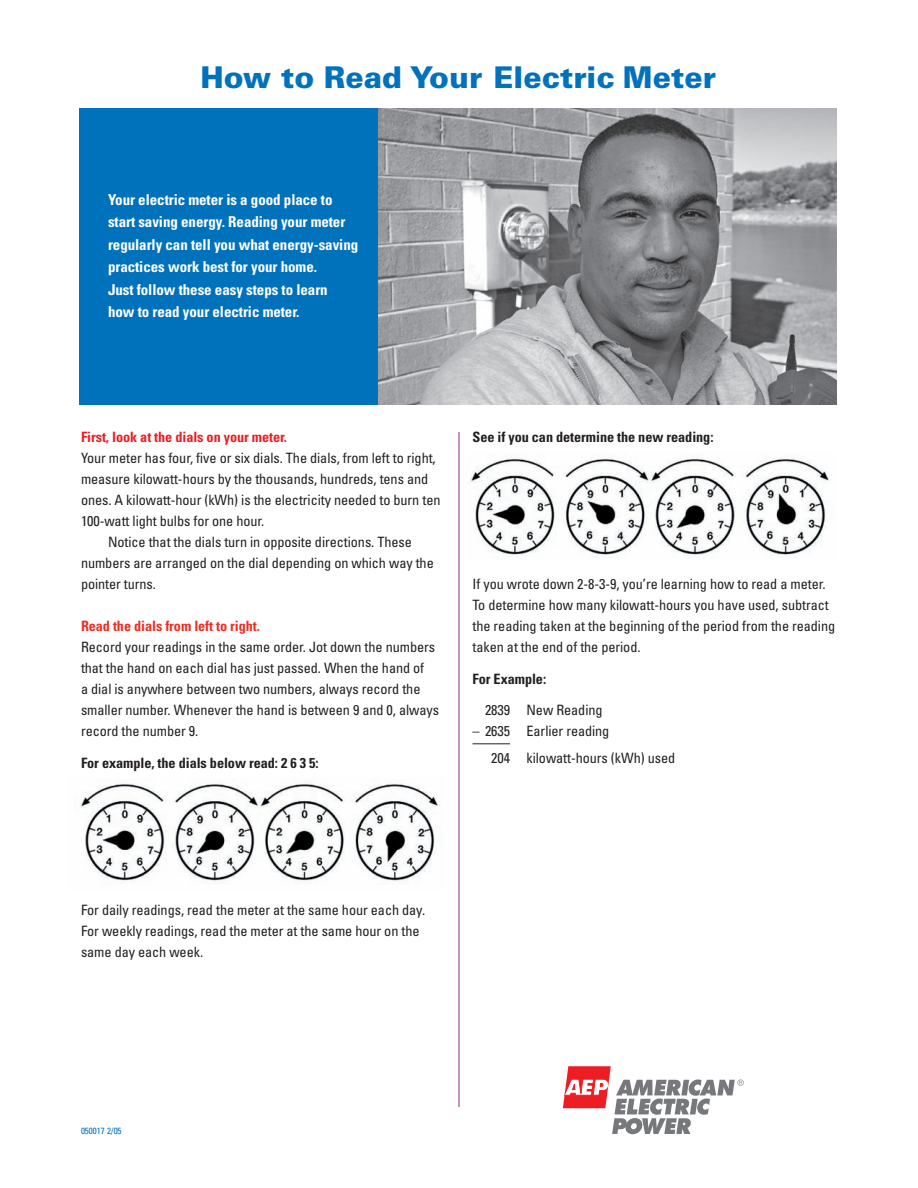
<style>
.page{position:relative;width:918px;height:1188px;background:#fff}
.page>*{position:absolute;margin:0;border:0;box-sizing:border-box;transform-origin:0 0}
.t1{font:900 30px "Univers LT Std";color:#0072bc}
.t2{font:700 condensed 15px/22.5px "Univers LT Std";letter-spacing:-.005em;color:#fff}
.t3{font:condensed 14.25px/21px "Univers LT Std";letter-spacing:-.005em;color:#231f20}
.t4{font:700 condensed 14.25px "Univers LT Std";letter-spacing:-.005em;color:#231f20}
.t5{font:700 condensed 14.25px "Univers LT Std";letter-spacing:-.005em;color:#ee1d23}
.t6{font:700 condensed 14.25px "Univers LT Std";letter-spacing:-.005em;color:#ee2e22}
.t7{font:condensed 9px "Univers LT Std";color:#0072bc}
</style>
<div class="page">
<img style="left:378px;top:108px;width:459px;height:297px">
<div style="left:80px;top:108px;width:298px;height:297px;background:#0072bc"></div>
<hr style="left:473px;top:743px;width:37px;height:1px;background:#231f20">
<svg style="left:563px;top:1066px;width:181px;height:68px"></svg>
<hr style="left:459px;top:432px;width:1px;height:675px;background:#90268f">
<img style="left:80px;top:782px;width:358px;height:102px">
<img style="left:470px;top:457px;width:359px;height:101px">
<h1 class="t1" style="left:201px;top:58px;width:517px">How to Read Your Electric Meter</h1>
<p class="t2" style="left:108px;top:188px;width:252px">Your electric meter is a good place to start saving energy. Reading your meter regularly can tell you what energy-saving practices work best for your home.<br>Just follow these easy steps to learn<br>how to read your electric meter.</p>
<p class="t5" style="left:81px;top:429px;width:208px">First, look at the dials on your meter.</p>
<p class="t3" style="left:81px;top:448px;width:356px">Your meter has four, five or six dials. The dials, from left to right,</p>
<p class="t3" style="left:81px;top:469px;width:349px">measure kilowatt-hours by the thousands, hundreds, tens and</p>
<p class="t3" style="left:81px;top:490px;width:361px">ones. A kilowatt-hour (kWh) is the electricity needed to burn ten</p>
<p class="t3" style="left:81px;top:511px;width:185px">100-watt light bulbs for one hour.</p>
<p class="t3" style="left:108px;top:532px;width:305px">Notice that the dials turn in opposite directions. These</p>
<p class="t3" style="left:81px;top:553px;width:354px">numbers are arranged on the dial depending on which way the</p>
<p class="t3" style="left:81px;top:574px;width:77px">pointer turns.</p>
<p class="t6" style="left:81px;top:618px;width:180px">Read the dials from left to right.</p>
<p class="t3" style="left:81px;top:637px;width:360px">Record your readings in the same order. Jot down the numbers that the hand on each dial has just passed. When the hand of<br>a dial is anywhere between two numbers, always record the smaller number. Whenever the hand is between 9 and 0, always record the number 9.</p>
<p class="t4" style="left:81px;top:754px;width:239px">For example, the dials below read: 2 6 3 5:</p>
<p class="t4" style="left:473px;top:429px;width:242px">See if you can determine the new reading:</p>
<p class="t3" style="left:473px;top:574px;width:364px">If you wrote down 2-8-3-9, you’re learning how to read a meter.<br>To determine how many kilowatt-hours you have used, subtract the reading taken at the beginning of the period from the reading taken at the end of the period.</p>
<p class="t4" style="left:473px;top:670px;width:75px">For Example:</p>
<p class="t3" style="left:485px;top:700px;width:119px">2839 New Reading</p>
<p class="t3" style="left:491px;top:718px;width:185px;line-height:26.2px;text-indent:-19px">– 2635 Earlier reading<br>204 kilowatt-hours (kWh) used</p>
<p class="t3" style="left:81px;top:899px;width:346px">For daily readings, read the meter at the same hour each day.<br>For weekly readings, read the meter at the same hour on the same day each week.</p>
<p class="t7" style="left:81px;top:1125px;width:42px">050017 2/05</p>
</div>
